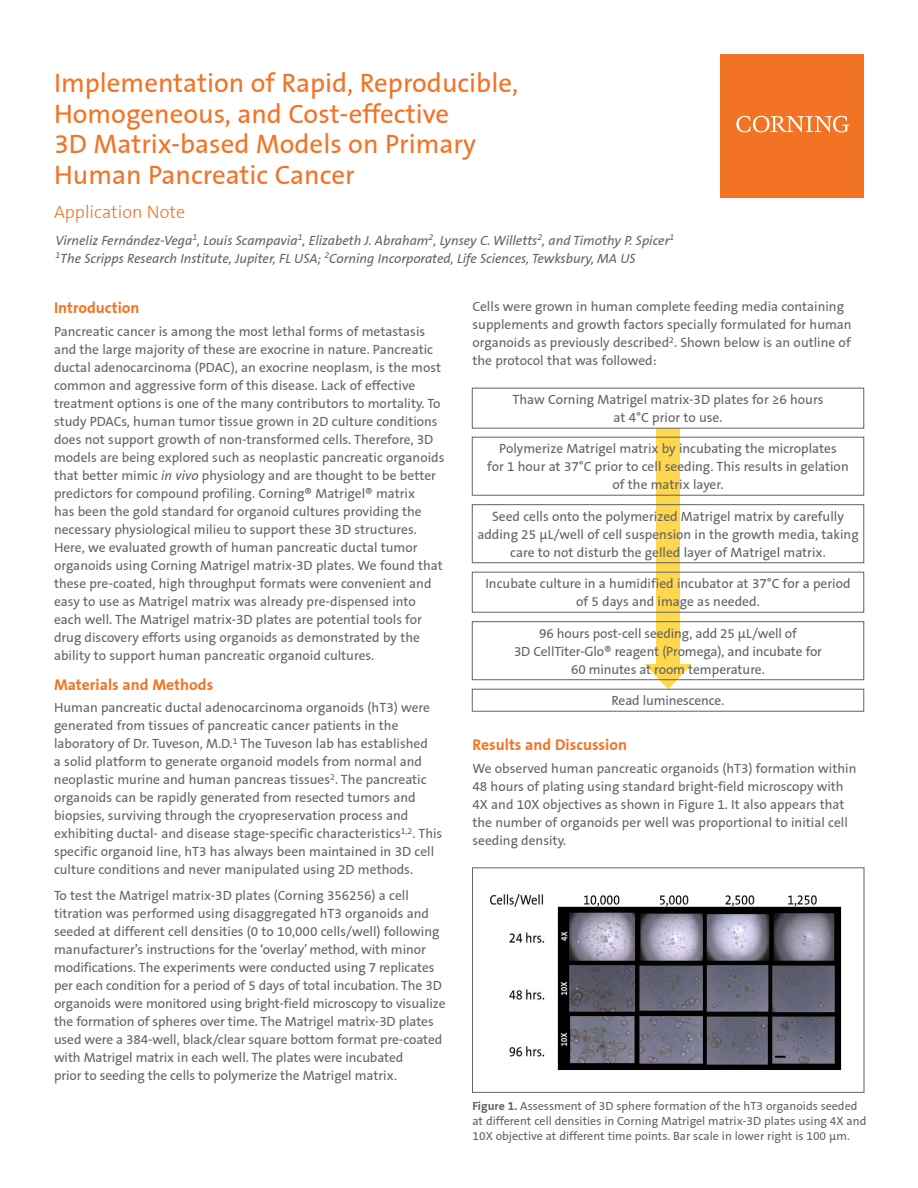
<style>
.page{position:relative;width:918px;height:1188px;background:#fff}
.page>*{position:absolute;margin:0;border:0;box-sizing:border-box;transform-origin:0 0}
.t1{font:27px/30.8px "Corning Sans";color:#f37324}
.t2{font:300 18px "Corning Sans";color:#f37324}
.t3{font:700 15.75px "Corning Sans";color:#f37324}
.t4{font:13.5px/18px "Corning Sans";color:#636466}
.t5{font:13.5px/18px "Corning Sans";color:#616264;text-align:center}
.t6{font:italic 13.5px/18px "Corning Sans";color:#636466}
.t7{font:12px/15px "Corning Sans";color:#636466}
.s1{font-style:italic}
.s2{font-weight:700}
</style>
<div class="page">
<div style="left:720px;top:54px;width:144px;height:144px;background:#f37324"></div>
<svg style="left:736px;top:116px;width:113px;height:16px"></svg>
<img style="left:490px;top:894px;width:352px;height:176px">
<div style="left:472px;top:868px;width:392px;height:225px;border:1px solid #636466"></div>
<div style="left:656px;top:428px;width:24px;height:243px;background:#ffd74f"></div>
<svg style="left:645px;top:664px;width:47px;height:25px"></svg>
<div style="left:472px;top:388px;width:392px;height:40px;border:1px solid #616264"></div>
<div style="left:472px;top:437px;width:392px;height:58px;border:1px solid #616264"></div>
<div style="left:472px;top:504px;width:392px;height:59px;border:1px solid #616264"></div>
<div style="left:472px;top:572px;width:392px;height:40px;border:1px solid #616264"></div>
<div style="left:472px;top:621px;width:392px;height:59px;border:1px solid #616264"></div>
<div style="left:472px;top:689px;width:392px;height:22px;border:1px solid #616264"></div>
<h1 class="t1" style="left:54px;top:68px;width:466px">Implementation of Rapid, Reproducible, Homogeneous, and Cost-effective<br>3D Matrix-based Models on Primary Human Pancreatic Cancer</h1>
<h2 class="t2" style="left:54px;top:201px;width:133px">Application Note</h2>
<p class="t6" style="left:56px;top:231px;width:620px">Virneliz Fernández-Vega<sup>1</sup>, Louis Scampavia<sup>1</sup>, Elizabeth J. Abraham<sup>2</sup>, Lynsey C. Willetts<sup>2</sup>, and Timothy P. Spicer<sup>1<br>1</sup>The Scripps Research Institute, Jupiter, FL USA; <sup>2</sup>Corning Incorporated, Life Sciences, Tewksbury, MA US</p>
<p class="t3" style="left:54px;top:299px;width:87px">Introduction</p>
<p class="t4" style="left:54px;top:322px;width:392px">Pancreatic cancer is among the most lethal forms of metastasis and the large majority of these are exocrine in nature. Pancreatic ductal adenocarcinoma (PDAC), an exocrine neoplasm, is the most common and aggressive form of this disease. Lack of effective treatment options is one of the many contributors to mortality. To study PDACs, human tumor tissue grown in 2D culture conditions does not support growth of non-transformed cells. Therefore, 3D models are being explored such as neoplastic pancreatic organoids that better mimic <span class="s1">in vivo</span> physiology and are thought to be better predictors for compound profiling. Corning® Matrigel® matrix<br>has been the gold standard for organoid cultures providing the necessary physiological milieu to support these 3D structures.<br>Here, we evaluated growth of human pancreatic ductal tumor organoids using Corning Matrigel matrix-3D plates. We found that these pre-coated, high throughput formats were convenient and easy to use as Matrigel matrix was already pre-dispensed into each well. The Matrigel matrix-3D plates are potential tools for drug discovery efforts using organoids as demonstrated by the ability to support human pancreatic organoid cultures.</p>
<p class="t3" style="left:54px;top:675px;width:161px">Materials and Methods</p>
<p class="t4" style="left:54px;top:699px;width:390px">Human pancreatic ductal adenocarcinoma organoids (hT3) were generated from tissues of pancreatic cancer patients in the laboratory of Dr. Tuveson, M.D.<sup>1</sup> The Tuveson lab has established<br>a solid platform to generate organoid models from normal and neoplastic murine and human pancreas tissues<sup>2</sup>. The pancreatic organoids can be rapidly generated from resected tumors and biopsies, surviving through the cryopreservation process and exhibiting ductal- and disease stage-specific characteristics<sup>1,2</sup>. This specific organoid line, hT3 has always been maintained in 3D cell culture conditions and never manipulated using 2D methods.</p>
<p class="t4" style="left:54px;top:886px;width:393px">To test the Matrigel matrix-3D plates (Corning 356256) a cell titration was performed using disaggregated hT3 organoids and seeded at different cell densities (0 to 10,000 cells/well) following manufacturer’s instructions for the ‘overlay’ method, with minor modifications. The experiments were conducted using 7 replicates per each condition for a period of 5 days of total incubation. The 3D organoids were monitored using bright-field microscopy to visualize the formation of spheres over time. The Matrigel matrix-3D plates used were a 384-well, black/clear square bottom format pre-coated with Matrigel matrix in each well. The plates were incubated<br>prior to seeding the cells to polymerize the Matrigel matrix.</p>
<p class="t4" style="left:472px;top:298px;width:381px">Cells were grown in human complete feeding media containing supplements and growth factors specially formulated for human organoids as previously described<sup>2</sup>. Shown below is an outline of the protocol that was followed:</p>
<p class="t5" style="left:513px;top:391px;width:313px">Thaw Corning Matrigel matrix-3D plates for ≥6 hours at 4°C prior to use.</p>
<p class="t5" style="left:487px;top:440px;width:363px">Polymerize Matrigel matrix by incubating the microplates<br>for 1 hour at 37°C prior to cell seeding. This results in gelation of the matrix layer.</p>
<p class="t5" style="left:477px;top:507px;width:383px">Seed cells onto the polymerized Matrigel matrix by carefully adding 25 µL/well of cell suspension in the growth media, taking care to not disturb the gelled layer of Matrigel matrix.</p>
<p class="t5" style="left:485px;top:575px;width:367px">Incubate culture in a humidified incubator at 37°C for a period of 5 days and image as needed.</p>
<p class="t5" style="left:514px;top:624px;width:310px">96 hours post-cell seeding, add 25 µL/well of<br>3D CellTiter-Glo® reagent (Promega), and incubate for<br>60 minutes at room temperature.</p>
<p class="t5" style="left:612px;top:692px;width:114px">Read luminescence.</p>
<p class="t3" style="left:472px;top:736px;width:156px">Results and Discussion</p>
<p class="t4" style="left:472px;top:759px;width:385px">We observed human pancreatic organoids (hT3) formation within 48 hours of plating using standard bright-field microscopy with 4X and 10X objectives as shown in Figure 1. It also appears that the number of organoids per well was proportional to initial cell seeding density.</p>
<p class="t7" style="left:472px;top:1099px;width:395px"><span class="s2">Figure 1.</span> Assessment of 3D sphere formation of the hT3 organoids seeded at different cell densities in Corning Matrigel matrix-3D plates using 4X and<br>10X objective at different time points. Bar scale in lower right is 100 µm.</p>
</div>
